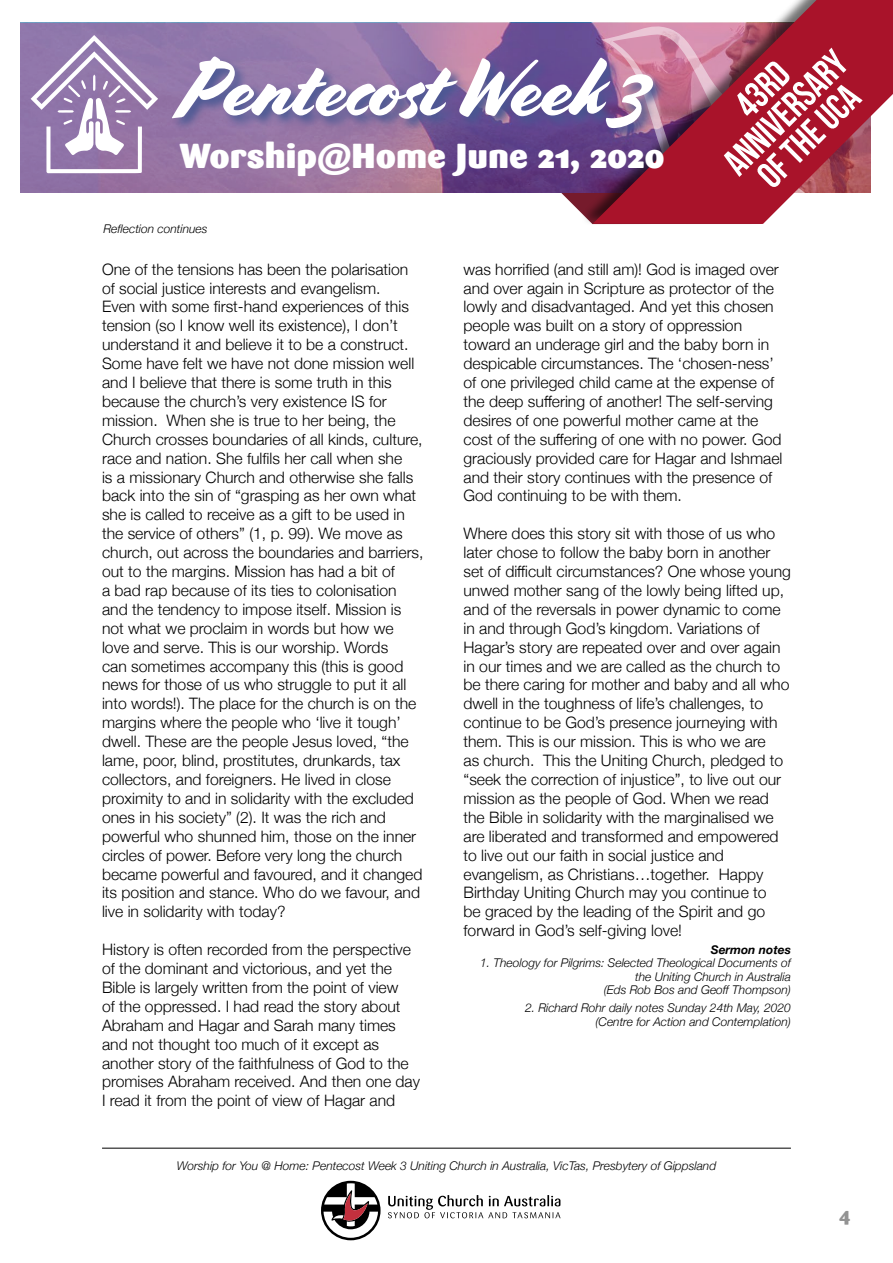
<style>
.page{position:relative;width:893px;height:1263px;background:#fff}
.page>*{position:absolute;margin:0;border:0;box-sizing:border-box;transform-origin:0 0}
.t1{font:81px "Cortado";letter-spacing:-.01em;color:#fff}
.t2{font:37.5px/33px "Bebas Neue";color:#fff;text-align:center}
.t3{font:900 34.5px "Sari";color:#fff}
.t4{font:900 19.5px "Sari";color:#939393}
.t5{font:300 15.75px/18.9px "Helvetica Neue";color:#000}
.t6{font:italic 300 12px/13.5px "Helvetica Neue";color:#000;text-align:right}
.t7{font:italic 700 12px "Helvetica Neue";color:#000}
</style>
<div class="page">
<svg style="left:388px;top:1195px;width:172px;height:23px"></svg>
<svg style="left:321px;top:1181px;width:60px;height:59px"></svg>
<hr style="left:102px;top:1148px;width:689px;height:1px;background:#000">
<svg style="left:561px;top:193px;width:19px;height:19px"></svg>
<img style="left:20px;top:23px;width:560px;height:170px">
<svg style="left:31px;top:35px;width:127px;height:138px"></svg>
<div style="left:171px;top:54px;width:496px;height:88px;background:#465792;opacity:.91"></div>
<div style="left:580px;top:0;width:313px;height:226px;background:#000;opacity:.56"></div>
<svg style="left:593px;top:0;width:300px;height:224px;background:#b05169"></svg>
<h1 class="t1" style="left:179px;top:41px;width:471px">Pentecost Week 3</h1>
<h2 class="t2" style="left:695px;top:133px;width:159px;rotate:-45deg">43rd anniversary of the uca</h2>
<h3 class="t3" style="left:179px;top:135px;width:487px">Worship@Home June 21, 2020</h3>
<h3 class="t3" style="left:174px;top:135px;width:394px">Worship@Home May 24</h3>
<p class="t6" style="left:104px;top:221px;width:106px">Reflection continues</p>
<p class="t5" style="left:102px;top:258px;width:323px">One of the tensions has been the polarisation of social justice interests and evangelism.<br>Even with some first-hand experiences of this tension (so I know well its existence), I don’t understand it and believe it to be a construct.<br>Some have felt we have not done mission well and I believe that there is some truth in this because the church’s very existence IS for mission. When she is true to her being, the Church crosses boundaries of all kinds, culture, race and nation. She fulfils her call when she<br>is a missionary Church and otherwise she falls back into the sin of “grasping as her own what she is called to receive as a gift to be used in the service of others” (1, p. 99). We move as church, out across the boundaries and barriers, out to the margins. Mission has had a bit of<br>a bad rap because of its ties to colonisation and the tendency to impose itself. Mission is not what we proclaim in words but how we love and serve. This is our worship. Words<br>can sometimes accompany this (this is good news for those of us who struggle to put it all into words!). The place for the church is on the margins where the people who ‘live it tough’ dwell. These are the people Jesus loved, “the lame, poor, blind, prostitutes, drunkards, tax collectors, and foreigners. He lived in close proximity to and in solidarity with the excluded ones in his society” (2). It was the rich and powerful who shunned him, those on the inner circles of power. Before very long the church became powerful and favoured, and it changed its position and stance. Who do we favour, and live in solidarity with today?</p>
<p class="t5" style="left:102px;top:939px;width:320px">History is often recorded from the perspective of the dominant and victorious, and yet the Bible is largely written from the point of view<br>of the oppressed. I had read the story about Abraham and Hagar and Sarah many times and not thought too much of it except as another story of the faithfulness of God to the promises Abraham received. And then one day I read it from the point of view of Hagar and</p>
<p class="t5" style="left:463px;top:258px;width:320px">was horrified (and still am)! God is imaged over and over again in Scripture as protector of the lowly and disadvantaged. And yet this chosen people was built on a story of oppression toward an underage girl and the baby born in despicable circumstances. The ‘chosen-ness’ of one privileged child came at the expense of the deep suffering of another! The self-serving desires of one powerful mother came at the cost of the suffering of one with no power. God graciously provided care for Hagar and Ishmael and their story continues with the presence of God continuing to be with them.</p>
<p class="t5" style="left:463px;top:523px;width:329px">Where does this story sit with those of us who later chose to follow the baby born in another set of difficult circumstances? One whose young unwed mother sang of the lowly being lifted up, and of the reversals in power dynamic to come in and through God’s kingdom. Variations of Hagar’s story are repeated over and over again in our times and we are called as the church to be there caring for mother and baby and all who dwell in the toughness of life’s challenges, to continue to be God’s presence journeying with them. This is our mission. This is who we are<br>as church. This the Uniting Church, pledged to “seek the correction of injustice”, to live out our mission as the people of God. When we read the Bible in solidarity with the marginalised we are liberated and transformed and empowered to live out our faith in social justice and evangelism, as Christians…together. Happy Birthday Uniting Church may you continue to<br>be graced by the leading of the Spirit and go forward in God’s self-giving love!</p>
<p class="t7" style="left:711px;top:940px;width:82px">Sermon notes</p>
<p class="t6" style="left:480px;top:956px;width:312px">1. Theology for Pilgrims: Selected Theological Documents of the Uniting Church in Australia<br>(Eds Rob Bos and Geoff Thompson)</p>
<p class="t6" style="left:525px;top:1000px;width:267px">2. Richard Rohr daily notes Sunday 24th May, 2020 (Centre for Action and Contemplation)</p>
<p class="t6" style="left:177px;top:1158px;width:541px">Worship for You @ Home: Pentecost Week 3 Uniting Church in Australia, VicTas, Presbytery of Gippsland</p>
<p class="t4" style="left:839px;top:1202px;width:13px">4</p>
</div>
